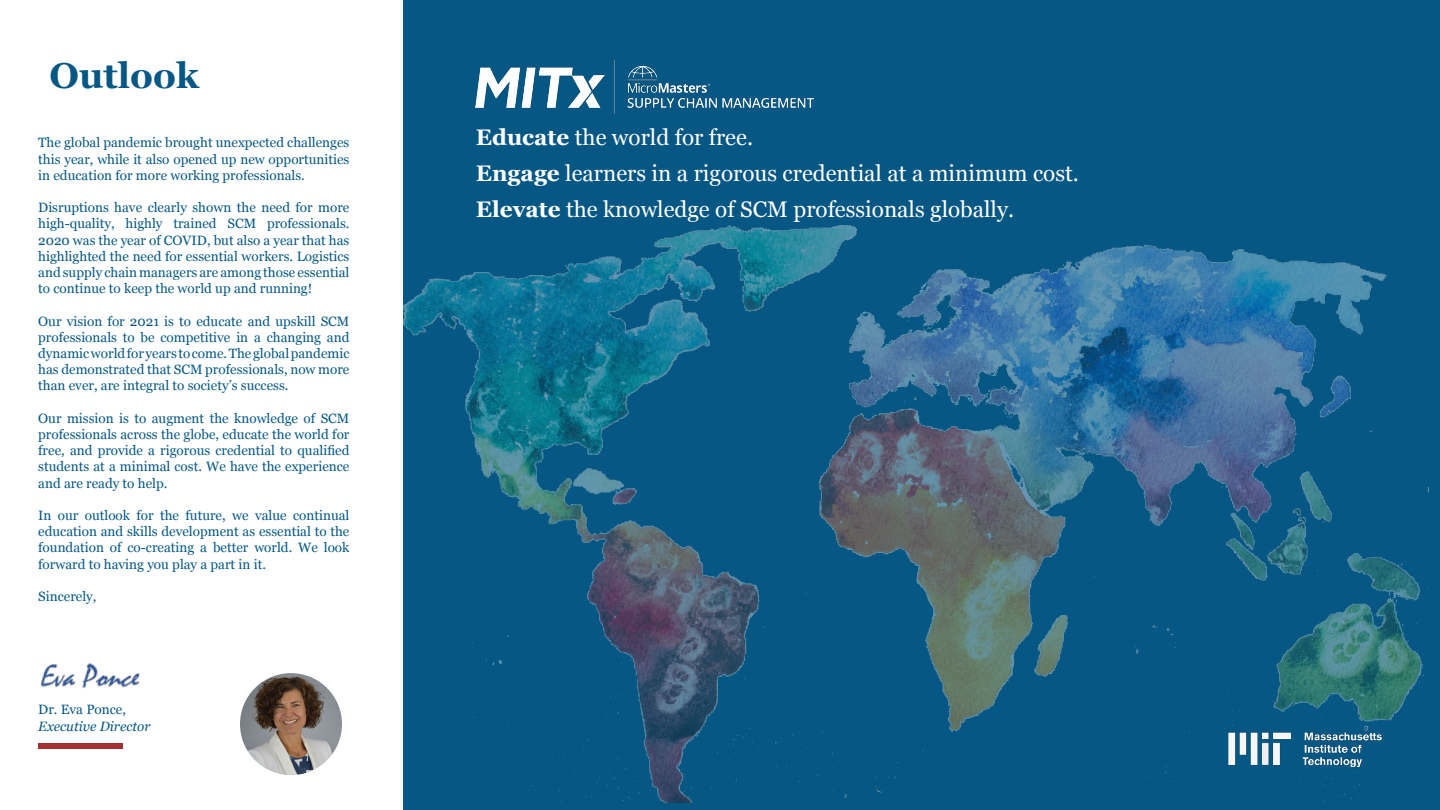
<style>
.page{position:relative;width:1440px;height:810px;background:#fff}
.page>*{position:absolute;margin:0;border:0;box-sizing:border-box;transform-origin:0 0}
.t1{font:700 36px "Georgia";color:#065784}
.t2{font:22.5px "Georgia";color:#fff}
.t3{font:13.5px/16.2px "Georgia";color:#065784;text-align:justify}
.t4{font:italic 13.5px "Georgia";color:#065784}
.s1{font-weight:700}
</style>
<div class="page">
<div style="left:404px;top:0;width:1036px;height:810px;background:#065784"></div>
<img style="left:404px;top:226px;width:1025px;height:576px">
<img style="left:240px;top:673px;width:102px;height:102px;border-radius:51px">
<img style="left:476px;top:61px;width:337px;height:53px">
<img style="left:1220px;top:724px;width:170px;height:53px">
<img style="left:40px;top:663px;width:100px;height:26px">
<div style="left:38px;top:743px;width:85px;height:6px;background:#a32f34"></div>
<p class="t1" style="left:50px;top:48px;width:151px">Outlook</p>
<p class="t3" style="left:38px;top:134px;width:313px">The global pandemic brought unexpected challenges this year, while it also opened up new opportunities in education for more working professionals.</p>
<p class="t3" style="left:38px;top:199px;width:313px">Disruptions have clearly shown the need for more high-quality, highly trained SCM professionals.<br>2020 was the year of COVID, but also a year that has highlighted the need for essential workers. Logistics and supply chain managers are among those essential to continue to keep the world up and running!</p>
<p class="t3" style="left:38px;top:312px;width:313px">Our vision for 2021 is to educate and upskill SCM professionals to be competitive in a changing and dynamic world for years to come. The global pandemic has demonstrated that SCM professionals, now more than ever, are integral to society’s success.</p>
<p class="t3" style="left:38px;top:410px;width:313px">Our mission is to augment the knowledge of SCM professionals across the globe, educate the world for free, and provide a rigorous credential to qualified students at a minimal cost. We have the experience and are ready to help.</p>
<p class="t3" style="left:38px;top:507px;width:313px">In our outlook for the future, we value continual education and skills development as essential to the foundation of co-creating a better world. We look forward to having you play a part in it.</p>
<p class="t3" style="left:38px;top:588px;width:60px">Sincerely,</p>
<p class="t3" style="left:38px;top:701px;width:89px">Dr. Eva Ponce,</p>
<p class="t4" style="left:38px;top:716px;width:114px">Executive Director</p>
<p class="t2" style="left:476px;top:121px;width:279px"><span class="s1">Educate</span> the world for free.</p>
<p class="t2" style="left:476px;top:157px;width:605px"><span class="s1">Engage</span> learners in a rigorous credential at a minimum cost.</p>
<p class="t2" style="left:476px;top:193px;width:540px"><span class="s1">Elevate</span> the knowledge of SCM professionals globally.</p>
</div>
